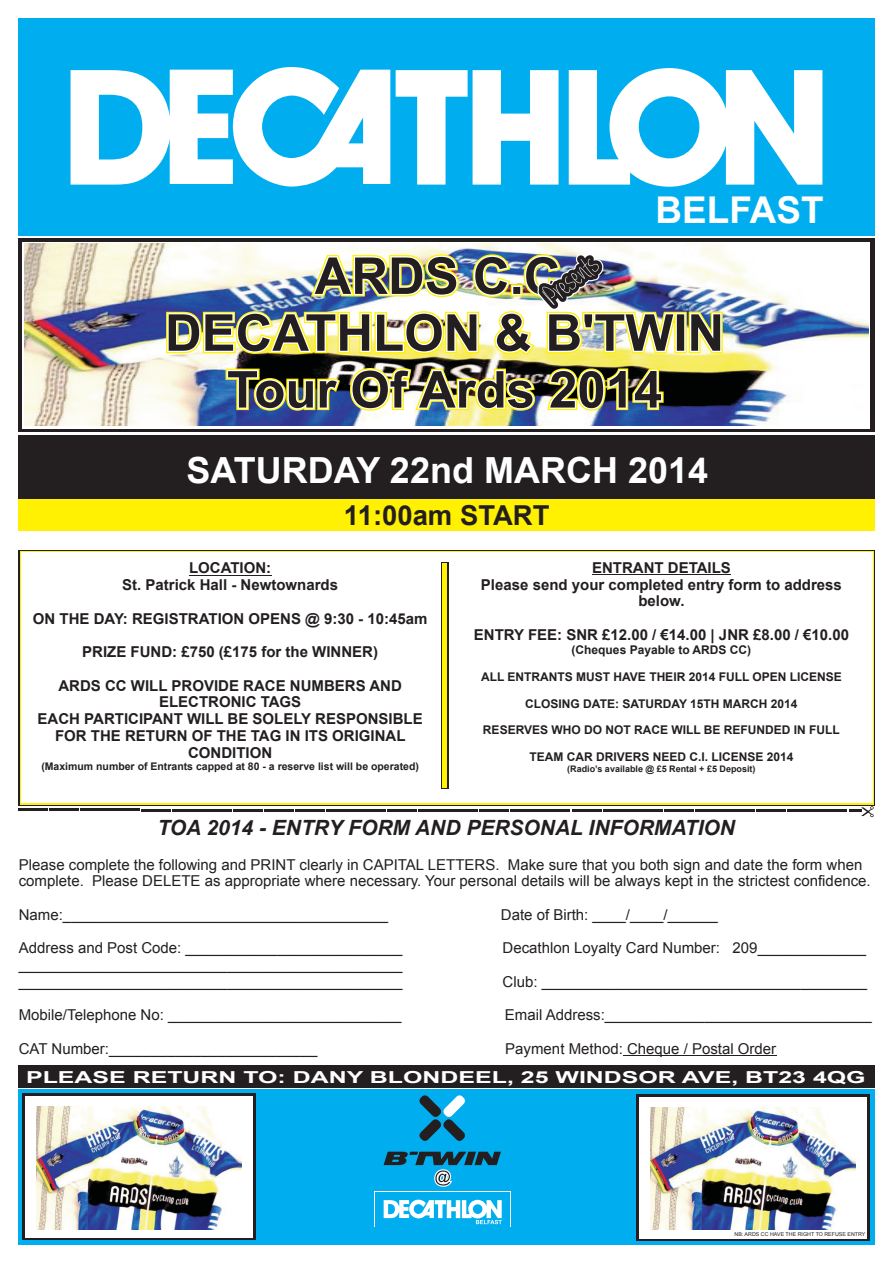
<style>
.page{position:relative;width:893px;height:1263px;background:#fff}
.page>*{position:absolute;margin:0;border:0;box-sizing:border-box;transform-origin:0 0}
.t1{font:700 36.9px "Arial";color:#fff}
.t2{font:700 36px "Arial";color:#fff}
.t3{font:700 27.45px "Arial";color:#231f20}
.t4{font:italic 700 21px "Arial";color:#231f20}
.t5{font:700 16.5px "Arial";color:#fff;scale:1.51 1}
.t6{font:15px/16.8px "Arial";color:#231f20}
.t7{font:700 15px/16.8px "Arial";color:#231f20;text-align:center}
.t8{font:700 12px "Arial";color:#231f20}
.t9{font:700 10.5px "Arial";color:#231f20}
.t10{font:700 9px "Arial";color:#231f20}
.t11{font:5.4px "Arial";color:#231f20}
</style>
<div class="page">
<div style="left:19px;top:238px;width:856px;height:194px;background:#231f20"></div>
<div style="left:22px;top:242px;width:848px;height:186px;background:linear-gradient(to right,#fff,#fff)"></div>
<img style="left:24px;top:243px;width:845px;height:182px">
<div style="left:18px;top:1065px;width:857px;height:22px;background:#231f20"></div>
<svg style="left:166px;top:254px;width:557px;height:157px;background:#bec4af"></svg>
<img style="left:169px;top:257px;width:551px;height:151px">
<img style="left:537px;top:254px;width:66px;height:56px">
<hr style="left:623px;top:1055px;width:153px;height:1px;background:#231f20">
<div style="left:18px;top:435px;width:857px;height:64px;background:#231f20"></div>
<div style="left:18px;top:500px;width:857px;height:31px;background:#fff101"></div>
<div style="left:441px;top:562px;width:7px;height:227px;background:#fff101"></div>
<hr style="left:189px;top:575px;width:82px;height:1px;background:#231f20">
<hr style="left:592px;top:574px;width:139px;height:1px;background:#231f20">
<hr style="left:18px;top:809px;width:30px;height:2px;background:#231f20">
<hr style="left:295px;top:809px;width:30px;height:2px;background:#231f20">
<hr style="left:572px;top:809px;width:30px;height:2px;background:#231f20">
<hr style="left:49px;top:809px;width:30px;height:2px;background:#231f20">
<hr style="left:326px;top:809px;width:30px;height:2px;background:#231f20">
<hr style="left:603px;top:809px;width:30px;height:3px;background:#231f20">
<hr style="left:80px;top:809px;width:30px;height:2px;background:#231f20">
<hr style="left:356px;top:809px;width:30px;height:2px;background:#231f20">
<hr style="left:633px;top:809px;width:30px;height:3px;background:#231f20">
<hr style="left:110px;top:809px;width:30px;height:2px;background:#231f20">
<hr style="left:387px;top:809px;width:30px;height:2px;background:#231f20">
<hr style="left:664px;top:809px;width:30px;height:3px;background:#231f20">
<hr style="left:141px;top:809px;width:30px;height:2px;background:#231f20">
<hr style="left:418px;top:809px;width:30px;height:2px;background:#231f20">
<hr style="left:695px;top:809px;width:30px;height:3px;background:#231f20">
<hr style="left:172px;top:809px;width:30px;height:2px;background:#231f20">
<hr style="left:448px;top:809px;width:30px;height:2px;background:#231f20">
<hr style="left:725px;top:809px;width:30px;height:3px;background:#231f20">
<hr style="left:202px;top:809px;width:30px;height:2px;background:#231f20">
<hr style="left:479px;top:809px;width:30px;height:2px;background:#231f20">
<hr style="left:756px;top:809px;width:30px;height:3px;background:#231f20">
<hr style="left:233px;top:809px;width:30px;height:2px;background:#231f20">
<hr style="left:510px;top:809px;width:30px;height:2px;background:#231f20">
<hr style="left:787px;top:809px;width:30px;height:3px;background:#231f20">
<hr style="left:264px;top:809px;width:30px;height:2px;background:#231f20">
<hr style="left:540px;top:809px;width:30px;height:2px;background:#231f20">
<hr style="left:817px;top:809px;width:30px;height:3px;background:#231f20">
<svg style="left:849px;top:806px;width:25px;height:11px"></svg>
<div style="left:18px;top:1089px;width:857px;height:155px;background:#00aeef"></div>
<div style="left:18px;top:18px;width:857px;height:218px;background:#00aeef"></div>
<svg style="left:396px;top:70px;width:162px;height:115px"></svg>
<svg style="left:569px;top:68px;width:253px;height:119px"></svg>
<svg style="left:71px;top:67px;width:319px;height:120px"></svg>
<svg style="left:419px;top:1095px;width:46px;height:46px"></svg>
<svg style="left:23px;top:1093px;width:233px;height:147px;background:#3a3738"></svg>
<div style="left:25px;top:1096px;width:228px;height:141px;background:#fff"></div>
<img style="left:36px;top:1106px;width:206px;height:123px">
<svg style="left:637px;top:1094px;width:233px;height:147px;background:#3a3738"></svg>
<div style="left:639px;top:1097px;width:228px;height:141px;background:#fff"></div>
<img style="left:650px;top:1107px;width:206px;height:123px">
<svg style="left:375px;top:1191px;width:136px;height:36px"></svg>
<div style="left:375px;top:1192px;width:135px;height:34px;background:#00aeef"></div>
<svg style="left:384px;top:1199px;width:118px;height:25px"></svg>
<svg style="left:384px;top:1151px;width:117px;height:36px"></svg>
<h1 class="t1" style="left:656px;top:196px;width:170px">BELFAST</h1>
<h2 class="t2" style="left:187px;top:456px;width:523px">SATURDAY 22nd MARCH 2014</h2>
<h3 class="t3" style="left:344px;top:505px;width:207px">11:00am START</h3>
<p class="t7" style="left:122px;top:561px;width:217px">LOCATION:<br>St. Patrick Hall - Newtownards</p>
<p class="t7" style="left:33px;top:611px;width:396px">ON THE DAY: REGISTRATION OPENS @ 9:30 - 10:45am</p>
<p class="t7" style="left:82px;top:645px;width:297px">PRIZE FUND: £750 (£175 for the WINNER)</p>
<p class="t7" style="left:38px;top:678px;width:387px">ARDS CC WILL PROVIDE RACE NUMBERS AND<br>ELECTRONIC TAGS<br>EACH PARTICIPANT WILL BE SOLELY RESPONSIBLE<br>FOR THE RETURN OF THE TAG IN ITS ORIGINAL<br>CONDITION</p>
<p class="t9" style="left:41px;top:763px;width:379px">(Maximum number of Entrants capped at 80 - a reserve list will be operated)</p>
<p class="t7" style="left:481px;top:561px;width:362px">ENTRANT DETAILS<br>Please send your completed entry form to address below.</p>
<p class="t7" style="left:474px;top:628px;width:377px">ENTRY FEE: SNR £12.00 / €14.00 | JNR £8.00 / €10.00</p>
<p class="t8" style="left:572px;top:645px;width:181px">(Cheques Payable to ARDS CC)</p>
<p class="t8" style="left:481px;top:672px;width:362px">ALL ENTRANTS MUST HAVE THEIR 2014 FULL OPEN LICENSE</p>
<p class="t8" style="left:525px;top:699px;width:274px">CLOSING DATE: SATURDAY 15TH MARCH 2014</p>
<p class="t8" style="left:483px;top:726px;width:358px">RESERVES WHO DO NOT RACE WILL BE REFUNDED IN FULL</p>
<p class="t8" style="left:529px;top:752px;width:266px">TEAM CAR DRIVERS NEED C.I. LICENSE 2014</p>
<p class="t10" style="left:567px;top:765px;width:190px">(Radio’s available @ £5 Rental + £5 Deposit)</p>
<h3 class="t4" style="left:158px;top:819px;width:579px">TOA 2014 - ENTRY FORM AND PERSONAL INFORMATION</h3>
<p class="t6" style="left:19px;top:857px;width:853px">Please complete the following and PRINT clearly in CAPITAL LETTERS. Make sure that you both sign and date the form when complete. Please DELETE as appropriate where necessary. Your personal details will be always kept in the strictest confidence.</p>
<p class="t6" style="left:19px;top:908px;width:371px">Name:_______________________________________</p>
<p class="t6" style="left:501px;top:908px;width:218px">Date of Birth: ____/____/______</p>
<p class="t6" style="left:19px;top:941px;width:385px">Address and Post Code: __________________________</p>
<p class="t6" style="left:502px;top:941px;width:365px">Decathlon Loyalty Card Number: 209_____________</p>
<p class="t6" style="left:19px;top:958px;width:385px">______________________________________________ ______________________________________________</p>
<p class="t6" style="left:503px;top:975px;width:366px">Club: _______________________________________</p>
<p class="t6" style="left:19px;top:1008px;width:384px">Mobile/Telephone No: ____________________________</p>
<p class="t6" style="left:505px;top:1008px;width:368px">Email Address:________________________________</p>
<p class="t6" style="left:19px;top:1042px;width:300px">CAT Number:_________________________</p>
<p class="t6" style="left:505px;top:1042px;width:272px">Payment Method: Cheque / Postal Order</p>
<p class="t5" style="left:26px;top:1071px;width:557px">PLEASE RETURN TO: DANY BLONDEEL, 25 WINDSOR AVE, BT23 4QG</p>
<p class="t11" style="left:735px;top:1232px;width:132px">NB: ARDS CC HAVE THE RIGHT TO REFUSE ENTRY</p>
</div>
